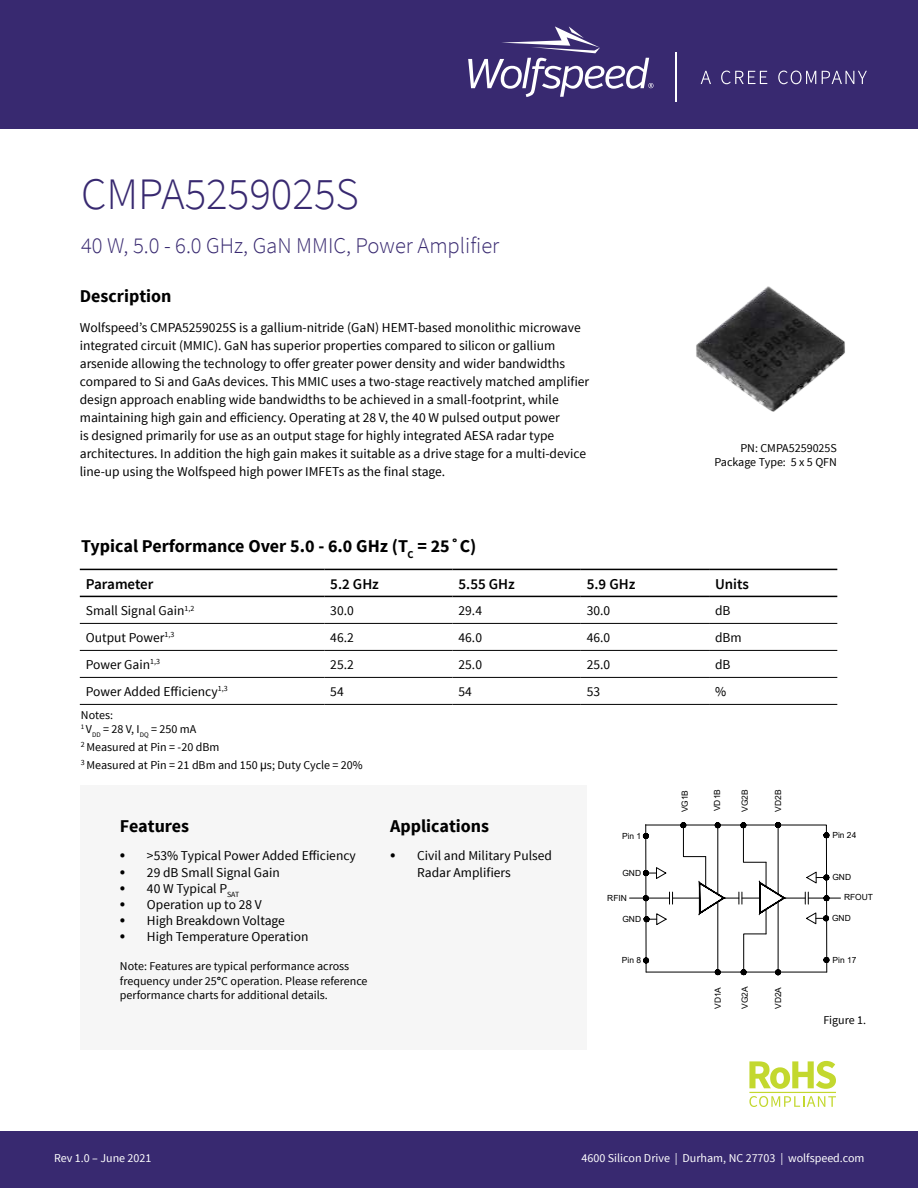
<style>
.page{position:relative;width:918px;height:1188px;background:#fff}
.page>*{position:absolute;margin:0;border:0;box-sizing:border-box;transform-origin:0 0}
.t1{font:300 45px "Source Sans Pro";color:#382970}
.t2{font:300 22.5px "Source Sans Pro";color:#382970}
.t3{font:700 18px "Source Sans Pro";color:#000}
.t4{font:600 15px "Source Sans Pro";color:#000}
.t5{font:13.5px/18px "Source Sans Pro";color:#000}
.t6{font:12px/14.4px "Source Sans Pro";color:#000}
.t7{font:12px "Source Sans Pro";color:#fff}
.t8{font:8.4px "Arial";color:#000}
.s1{font-family:"Roboto"}
.s2{font-size:18px}
.s3{font-weight:700}
</style>
<div class="page">
<div style="left:0;top:0;width:918px;height:128px;background:#382970"></div>
<div style="left:0;top:1131px;width:918px;height:57px;background:#382970"></div>
<svg style="left:701px;top:71px;width:10px;height:13px"></svg>
<svg style="left:721px;top:71px;width:46px;height:13px"></svg>
<svg style="left:778px;top:71px;width:38px;height:13px"></svg>
<svg style="left:822px;top:71px;width:45px;height:13px"></svg>
<hr style="left:676px;top:52px;width:1px;height:50px;background:#fff">
<svg style="left:468px;top:26px;width:186px;height:71px"></svg>
<div style="left:80px;top:785px;width:507px;height:265px;background:#f6f6f6"></div>
<svg style="left:749px;top:1061px;width:87px;height:28px"></svg>
<svg style="left:749px;top:1096px;width:87px;height:11px"></svg>
<hr style="left:749px;top:1092px;width:87px;height:1px;background:#c3d82f">
<hr style="left:80px;top:569px;width:244px;height:1px;background:#000">
<hr style="left:324px;top:569px;width:129px;height:1px;background:#000">
<hr style="left:453px;top:569px;width:128px;height:1px;background:#000">
<hr style="left:581px;top:569px;width:128px;height:1px;background:#000">
<hr style="left:709px;top:569px;width:128px;height:1px;background:#000">
<hr style="left:80px;top:596px;width:244px;height:1px;background:#000">
<hr style="left:324px;top:596px;width:129px;height:1px;background:#000">
<hr style="left:453px;top:596px;width:128px;height:1px;background:#000">
<hr style="left:581px;top:596px;width:128px;height:1px;background:#000">
<hr style="left:709px;top:596px;width:128px;height:1px;background:#000">
<hr style="left:80px;top:623px;width:244px;height:1px;background:#000">
<hr style="left:324px;top:623px;width:129px;height:1px;background:#000">
<hr style="left:453px;top:623px;width:128px;height:1px;background:#000">
<hr style="left:581px;top:623px;width:128px;height:1px;background:#000">
<hr style="left:709px;top:623px;width:128px;height:1px;background:#000">
<hr style="left:80px;top:650px;width:244px;height:1px;background:#000">
<hr style="left:324px;top:650px;width:129px;height:1px;background:#000">
<hr style="left:453px;top:650px;width:128px;height:1px;background:#000">
<hr style="left:581px;top:650px;width:128px;height:1px;background:#000">
<hr style="left:709px;top:650px;width:128px;height:1px;background:#000">
<hr style="left:80px;top:677px;width:244px;height:1px;background:#000">
<hr style="left:324px;top:677px;width:129px;height:1px;background:#000">
<hr style="left:453px;top:677px;width:128px;height:1px;background:#000">
<hr style="left:581px;top:677px;width:128px;height:1px;background:#000">
<hr style="left:709px;top:677px;width:128px;height:1px;background:#000">
<hr style="left:453px;top:704px;width:128px;height:1px;background:#000">
<hr style="left:581px;top:704px;width:128px;height:1px;background:#000">
<hr style="left:709px;top:704px;width:128px;height:1px;background:#000">
<hr style="left:80px;top:704px;width:244px;height:1px;background:#000">
<hr style="left:324px;top:704px;width:129px;height:1px;background:#000">
<hr style="left:630px;top:898px;width:40px;height:1px;background:#000">
<hr style="left:808px;top:898px;width:33px;height:1px;background:#000">
<svg style="left:643px;top:822px;width:187px;height:153px"></svg>
<img style="left:696px;top:286px;width:149px;height:126px">
<h1 class="t1" style="left:81px;top:176px;width:280px">CMPA5259025S</h1>
<h2 class="t2" style="left:81px;top:237px;width:420px">40 W, 5.0 - 6.0 GHz, GaN MMIC, Power Amplifier</h2>
<h3 class="t3" style="left:80px;top:289px;width:93px">Description</h3>
<p class="t5" style="left:80px;top:319px;width:511px">Wolfspeed’s CMPA5259025S is a gallium-nitride (GaN) HEMT-based monolithic microwave integrated circuit (MMIC). GaN has superior properties compared to silicon or gallium arsenide allowing the technology to o昀昀er greater power density and wider bandwidths compared to Si and GaAs devices. This MMIC uses a two-stage reactively matched ampli昀椀er design approach enabling wide bandwidths to be achieved in a small-footprint, while maintaining high gain and e昀昀iciency. Operating at 28 V, the 40 W pulsed output power<br>is designed primarily for use as an output stage for highly integrated AESA radar type architectures. In addition the high gain makes it suitable as a drive stage for a multi-device line-up using the Wolfspeed high power IMFETs as the 昀椀nal stage.</p>
<h3 class="t3" style="left:81px;top:539px;width:397px">Typical Performance Over 5.0 - 6.0 GHz (T<sub>C</sub> = 25˚C)</h3>
<p class="t6" style="left:714px;top:441px;width:124px;text-align:right">PN: CMPA5259025S<br>Package Type: 5 x 5 QFN</p>
<p class="t4" style="left:86px;top:578px;width:69px">Parameter</p>
<p class="t4" style="left:330px;top:578px;width:50px">5.2 GHz</p>
<p class="t4" style="left:459px;top:578px;width:58px">5.55 GHz</p>
<p class="t4" style="left:587px;top:578px;width:50px">5.9 GHz</p>
<p class="t4" style="left:715px;top:578px;width:36px">Units</p>
<p class="t5" style="left:86px;top:603px;width:110px">Small Signal Gain<sup>1,2</sup></p>
<p class="t5" style="left:330px;top:603px;width:25px">30.0</p>
<p class="t5" style="left:459px;top:603px;width:25px">29.4</p>
<p class="t5" style="left:587px;top:603px;width:25px">30.0</p>
<p class="t5" style="left:715px;top:603px;width:17px">dB</p>
<p class="t5" style="left:86px;top:630px;width:90px">Output Power<sup>1,3</sup></p>
<p class="t5" style="left:330px;top:630px;width:25px">46.2</p>
<p class="t5" style="left:459px;top:630px;width:25px">46.0</p>
<p class="t5" style="left:587px;top:630px;width:25px">46.0</p>
<p class="t5" style="left:715px;top:630px;width:28px">dBm</p>
<p class="t5" style="left:86px;top:657px;width:76px">Power Gain<sup>1,3</sup></p>
<p class="t5" style="left:330px;top:657px;width:25px">25.2</p>
<p class="t5" style="left:459px;top:657px;width:25px">25.0</p>
<p class="t5" style="left:587px;top:657px;width:25px">25.0</p>
<p class="t5" style="left:715px;top:657px;width:17px">dB</p>
<p class="t5" style="left:86px;top:683px;width:143px">Power Added E昀昀iciency<sup>1,3</sup></p>
<p class="t5" style="left:330px;top:684px;width:15px">54</p>
<p class="t5" style="left:459px;top:684px;width:15px">54</p>
<p class="t5" style="left:587px;top:684px;width:15px">53</p>
<p class="t5" style="left:715px;top:684px;width:13px">%</p>
<p class="t6" style="left:81px;top:709px;width:117px">Notes:<br><sup>1</sup> V<sub>DD</sub> = 28 V, I<sub>DQ</sub> = 250 mA</p>
<p class="t6" style="left:81px;top:739px;width:283px;line-height:18px"><sup>2</sup> Measured at Pin = -20 dBm<br><sup>3</sup> Measured at Pin = 21 dBm and 150 <span class="s1">μ</span>s; Duty Cycle = 20%</p>
<h3 class="t3" style="left:120px;top:819px;width:71px">Features</h3>
<p class="t5" style="left:120px;top:847px;width:237px"><span class="s2">•</span> &gt;53% Typical Power Added E昀昀iciency</p>
<p class="t5" style="left:120px;top:864px;width:161px"><span class="s2">•</span> 29 dB Small Signal Gain</p>
<p class="t5" style="left:120px;top:880px;width:121px"><span class="s2">•</span> 40 W Typical P<sub>SAT</sub></p>
<p class="t5" style="left:120px;top:897px;width:143px"><span class="s2">•</span> Operation up to 28 V</p>
<p class="t5" style="left:120px;top:913px;width:166px"><span class="s2">•</span> High Breakdown Voltage</p>
<p class="t5" style="left:120px;top:929px;width:190px"><span class="s2">•</span> High Temperature Operation</p>
<p class="t6" style="left:120px;top:960px;width:249px">Note: Features are typical performance across frequency under 25<span class="s3">°</span>C operation. Please reference performance charts for additional details.</p>
<h3 class="t3" style="left:390px;top:819px;width:101px">Applications</h3>
<p class="t5" style="left:417px;top:849px;width:136px;line-height:16.2px;text-indent:-27px"><span class="s2">•</span> Civil and Military Pulsed<br>Radar Ampli昀椀ers</p>
<p class="t8" style="left:622px;top:831px;width:21px">Pin 1</p>
<p class="t8" style="left:680px;top:812px;width:24px;rotate:-90deg">VG1B</p>
<p class="t8" style="left:713px;top:811px;width:24px;rotate:-90deg">VD1B</p>
<p class="t8" style="left:740px;top:812px;width:24px;rotate:-90deg">VG2B</p>
<p class="t8" style="left:773px;top:812px;width:24px;rotate:-90deg">VD2B</p>
<p class="t8" style="left:832px;top:830px;width:25px">Pin 24</p>
<p class="t8" style="left:622px;top:868px;width:20px">GND</p>
<p class="t8" style="left:622px;top:914px;width:20px">GND</p>
<p class="t8" style="left:832px;top:872px;width:20px">GND</p>
<p class="t8" style="left:832px;top:914px;width:20px">GND</p>
<p class="t8" style="left:833px;top:955px;width:25px">Pin 17</p>
<p class="t8" style="left:607px;top:893px;width:21px">RFIN</p>
<p class="t8" style="left:844px;top:892px;width:31px">RFOUT</p>
<p class="t8" style="left:622px;top:956px;width:21px">Pin 8</p>
<p class="t8" style="left:713px;top:1009px;width:24px;rotate:-90deg">VD1A</p>
<p class="t8" style="left:740px;top:1009px;width:24px;rotate:-90deg">VG2A</p>
<p class="t8" style="left:773px;top:1009px;width:24px;rotate:-90deg">VD2A</p>
<p class="t6" style="left:823px;top:1014px;width:44px">Figure 1.</p>
<p class="t7" style="left:54px;top:1153px;width:99px">Rev 1.0 – June 2021</p>
<p class="t7" style="left:582px;top:1153px;width:284px">4600 Silicon Drive | Durham, NC 27703 | wolfspeed.com</p>
</div>
